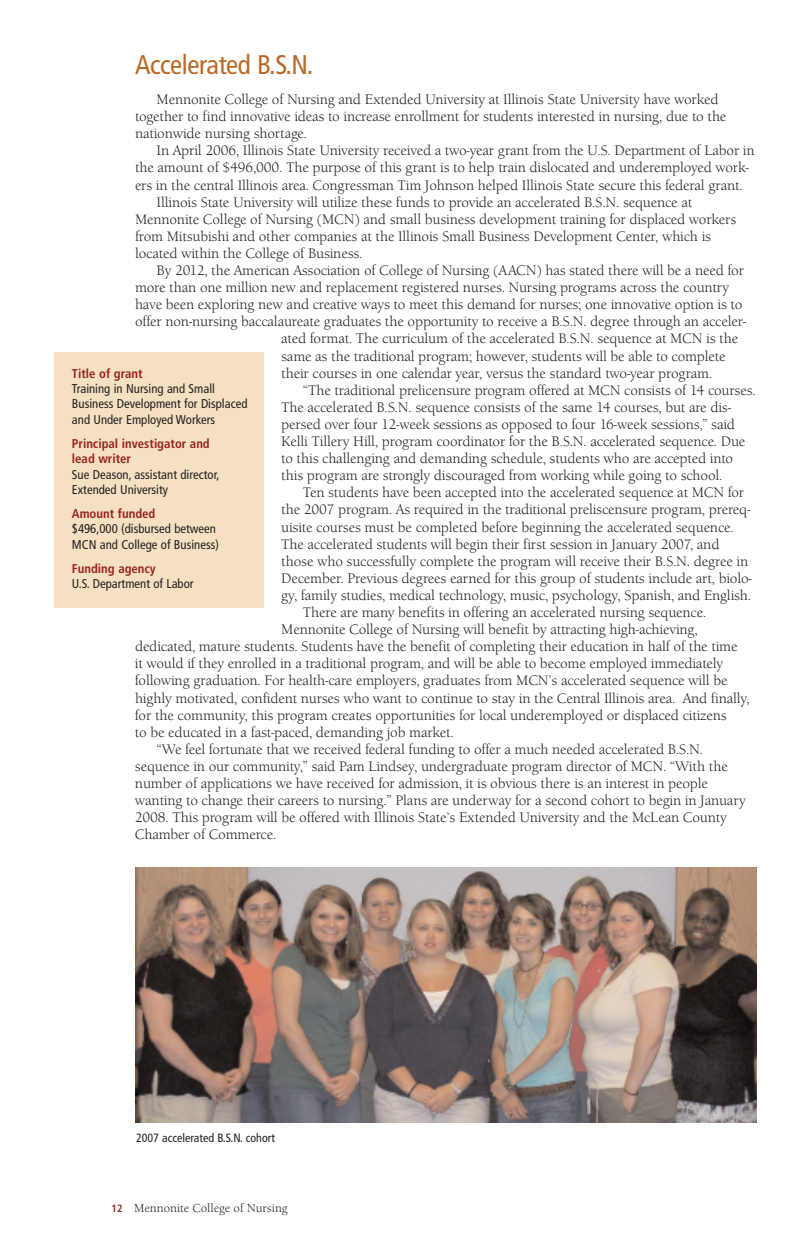
<style>
.page{position:relative;width:810px;height:1242px;background:#fff}
.page>*{position:absolute;margin:0;border:0;box-sizing:border-box;transform-origin:0 0}
.t1{font:condensed 27px "Frutiger";letter-spacing:-.015em;color:#b96826}
.t2{font:14.25px/17.1px "Berkeley Old ITC";letter-spacing:-.01em;color:#231f20}
.t3{font:condensed 12.75px/15.3px "Frutiger";color:#231f20}
.t4{font:700 condensed 12.75px/15.3px "Frutiger";color:#972121}
.t5{font:condensed 12px "Frutiger";color:#231f20}
.t6{font:12px "Berkeley Old ITC";color:#231f20}
.s1{font-family:"Frutiger";font-weight:700;font-stretch:condensed;font-size:10.5px;color:#972121}
</style>
<div class="page">
<img style="left:136px;top:868px;width:621px;height:255px">
<div style="left:54px;top:352px;width:209px;height:256px;background:#f5e1c1"></div>
<h1 class="t1" style="left:135px;top:54px;width:180px">Accelerated B.S.N.</h1>
<p class="t2" style="left:135px;top:93px;width:593px;text-indent:22px">Mennonite College of Nursing and Extended University at Illinois State University have worked together to find innovative ideas to increase enrollment for students interested in nursing, due to the nationwide nursing shortage.</p>
<p class="t2" style="left:157px;top:144px;width:600px">In April 2006, Illinois State University received a two-year grant from the U.S. Department of Labor in</p>
<p class="t2" style="left:135px;top:161px;width:616px">the amount of $496,000. The purpose of this grant is to help train dislocated and underemployed work-</p>
<p class="t2" style="left:135px;top:178px;width:609px">ers in the central Illinois area. Congressman Tim Johnson helped Illinois State secure this federal grant.</p>
<p class="t2" style="left:157px;top:195px;width:537px">Illinois State University will utilize these funds to provide an accelerated B.S.N. sequence at</p>
<p class="t2" style="left:135px;top:212px;width:603px">Mennonite College of Nursing (MCN) and small business development training for displaced workers</p>
<p class="t2" style="left:135px;top:229px;width:578px">from Mitsubishi and other companies at the Illinois Small Business Development Center, which is</p>
<p class="t2" style="left:135px;top:247px;width:229px">located within the College of Business.</p>
<p class="t2" style="left:157px;top:264px;width:589px">By 2012, the American Association of College of Nursing (AACN) has stated there will be a need for</p>
<p class="t2" style="left:135px;top:281px;width:596px">more than one million new and replacement registered nurses. Nursing programs across the country</p>
<p class="t2" style="left:135px;top:298px;width:609px">have been exploring new and creative ways to meet this demand for nurses; one innovative option is to</p>
<p class="t2" style="left:135px;top:315px;width:613px">offer non-nursing baccalaureate graduates the opportunity to receive a B.S.N. degree through an acceler-</p>
<p class="t2" style="left:281px;top:332px;width:459px">ated format. The curriculum of the accelerated B.S.N. sequence at MCN is the</p>
<p class="t2" style="left:281px;top:349px;width:446px">same as the traditional program; however, students will be able to complete</p>
<p class="t2" style="left:281px;top:366px;width:433px">their courses in one calendar year, versus the standard two-year program.</p>
<p class="t2" style="left:303px;top:383px;width:454px">“The traditional prelicensure program offered at MCN consists of 14 courses.</p>
<p class="t2" style="left:281px;top:400px;width:451px">The accelerated B.S.N. sequence consists of the same 14 courses, but are dis-</p>
<p class="t2" style="left:281px;top:418px;width:455px">persed over four 12-week sessions as opposed to four 16-week sessions,” said</p>
<p class="t2" style="left:281px;top:435px;width:466px">Kelli Tillery Hill, program coordinator for the B.S.N. accelerated sequence. Due</p>
<p class="t2" style="left:281px;top:452px;width:453px">to this challenging and demanding schedule, students who are accepted into</p>
<p class="t2" style="left:281px;top:469px;width:443px">this program are strongly discouraged from working while going to school.</p>
<p class="t2" style="left:303px;top:486px;width:443px">Ten students have been accepted into the accelerated sequence at MCN for</p>
<p class="t2" style="left:281px;top:503px;width:471px">the 2007 program. As required in the traditional preliscensure program, prereq-</p>
<p class="t2" style="left:281px;top:520px;width:454px">uisite courses must be completed before beginning the accelerated sequence.</p>
<p class="t2" style="left:281px;top:537px;width:440px">The accelerated students will begin their first session in January 2007, and</p>
<p class="t2" style="left:281px;top:554px;width:469px">those who successfully complete the program will receive their B.S.N. degree in</p>
<p class="t2" style="left:281px;top:571px;width:472px">December. Previous degrees earned for this group of students include art, biolo-</p>
<p class="t2" style="left:281px;top:589px;width:471px">gy, family studies, medical technology, music, psychology, Spanish, and English.</p>
<p class="t2" style="left:303px;top:606px;width:405px">There are many benefits in offering an accelerated nursing sequence.</p>
<p class="t2" style="left:281px;top:623px;width:418px">Mennonite College of Nursing will benefit by attracting high-achieving,</p>
<p class="t2" style="left:135px;top:640px;width:604px">dedicated, mature students. Students have the benefit of completing their education in half of the time</p>
<p class="t2" style="left:135px;top:657px;width:590px">it would if they enrolled in a traditional program, and will be able to become employed immediately</p>
<p class="t2" style="left:135px;top:674px;width:594px">following graduation. For health-care employers, graduates from MCN’s accelerated sequence will be</p>
<p class="t2" style="left:135px;top:691px;width:616px">highly motivated, confident nurses who want to continue to stay in the Central Illinois area. And finally,</p>
<p class="t2" style="left:135px;top:708px;width:593px">for the community, this program creates opportunities for local underemployed or displaced citizens</p>
<p class="t2" style="left:135px;top:725px;width:320px">to be educated in a fast-paced, demanding job market.</p>
<p class="t2" style="left:157px;top:742px;width:548px">“We feel fortunate that we received federal funding to offer a much needed accelerated B.S.N.</p>
<p class="t2" style="left:135px;top:760px;width:594px">sequence in our community,” said Pam Lindsey, undergraduate program director of MCN. “With the</p>
<p class="t2" style="left:135px;top:777px;width:575px">number of applications we have received for admission, it is obvious there is an interest in people</p>
<p class="t2" style="left:135px;top:794px;width:612px">wanting to change their careers to nursing.” Plans are underway for a second cohort to begin in January</p>
<p class="t2" style="left:135px;top:811px;width:593px">2008. This program will be offered with Illinois State’s Extended University and the McLean County</p>
<p class="t2" style="left:135px;top:828px;width:143px">Chamber of Commerce.</p>
<p class="t4" style="left:72px;top:367px;width:72px">Title of grant</p>
<p class="t3" style="left:72px;top:382px;width:177px">Training in Nursing and Small<br>Business Development for Displaced and Under Employed Workers</p>
<p class="t4" style="left:72px;top:437px;width:139px">Principal investigator and lead writer</p>
<p class="t3" style="left:72px;top:468px;width:149px">Sue Deason, assistant director,<br>Extended University</p>
<p class="t4" style="left:72px;top:507px;width:85px">Amount funded</p>
<p class="t3" style="left:72px;top:522px;width:149px">$496,000 (disbursed between<br>MCN and College of Business)</p>
<p class="t4" style="left:72px;top:562px;width:85px">Funding agency</p>
<p class="t3" style="left:72px;top:577px;width:123px">U.S. Department of Labor</p>
<p class="t5" style="left:136px;top:1133px;width:140px">2007 accelerated B.S.N. cohort</p>
<p class="t6" style="left:112px;top:1204px;width:178px"><span class="s1">12</span> Mennonite College of Nursing</p>
</div>
